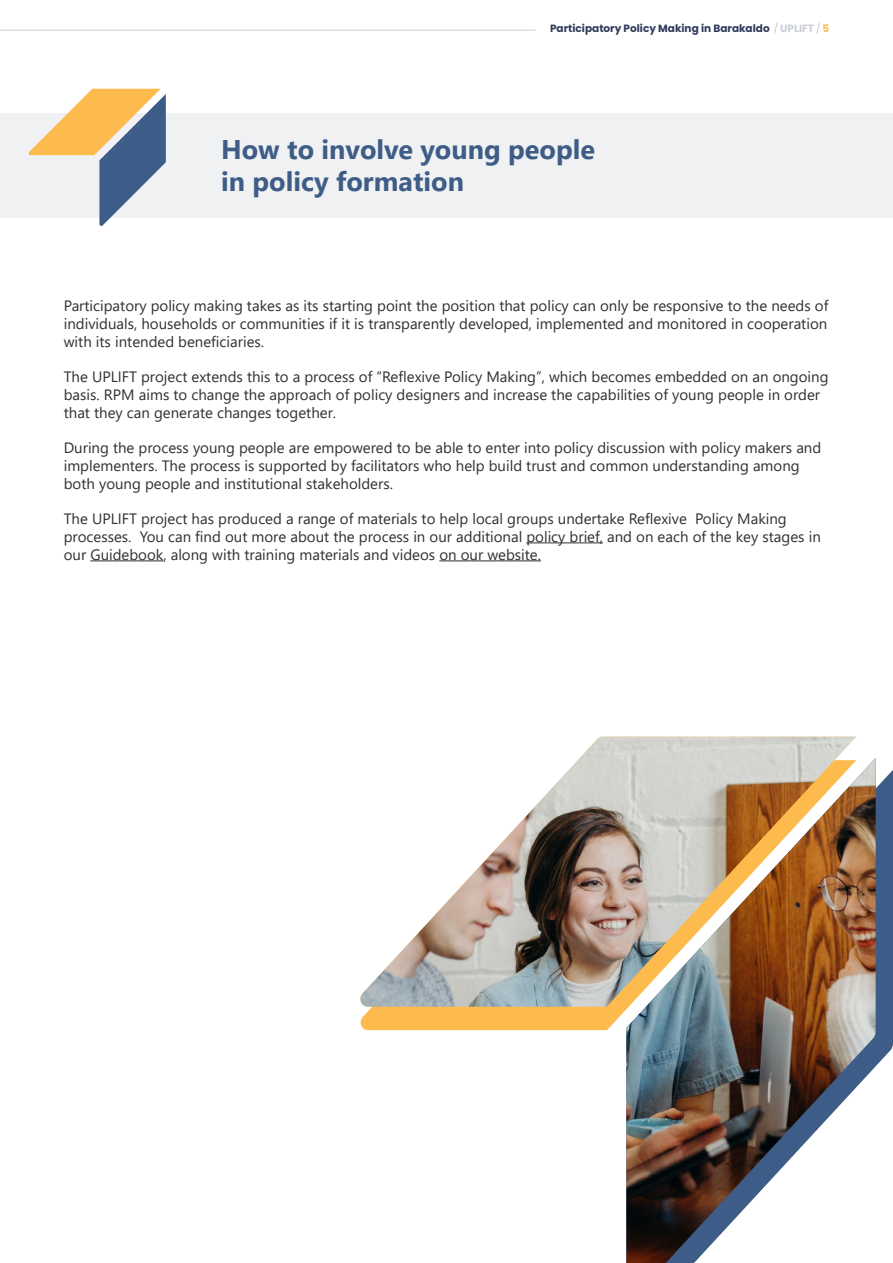
<style>
.page{position:relative;width:893px;height:1263px;background:#fff}
.page>*{position:absolute;margin:0;border:0;box-sizing:border-box;transform-origin:0 0}
.t1{font:700 27px/32.4px "Segoe UI";color:#3e5c86}
.t2{font:15px/18px "Segoe UI";color:#312f30}
.t3{font:700 10.5px "Poppins";color:#303a5b}
.s1{font-weight:100}
.s2{color:#cccfd8}
.s3{color:#f6c15e}
</style>
<div class="page">
<hr style="left:0;top:30px;width:536px;height:1px;background:#cccfd8">
<div style="left:360px;top:1007px;width:266px;height:23px;background:#fdba4d"></div>
<div style="left:876px;top:770px;width:17px;height:296px;background:#3d5c87"></div>
<img style="left:360px;top:737px;width:496px;height:270px">
<img style="left:626px;top:758px;width:250px;height:505px">
<hr style="left:526px;top:542px;width:77px;height:1px;background:#312f30">
<hr style="left:90px;top:560px;width:73px;height:1px;background:#312f30">
<hr style="left:439px;top:560px;width:102px;height:1px;background:#312f30">
<div style="left:0;top:113px;width:893px;height:104px;background:#f0f1f3"></div>
<svg style="left:28px;top:89px;width:138px;height:137px"></svg>
<p class="t3" style="left:550px;top:24px;width:281px">Participatory Policy Making in Barakaldo <span class="s1">/</span> <span class="s2">UPLIFT</span> <span class="s1">/</span> <span class="s3">5</span></p>
<h1 class="t1" style="left:221px;top:135px;width:375px">How to involve young people in policy formation</h1>
<p class="t2" style="left:64px;top:295px;width:766px;text-align:justify">Participatory policy making takes as its starting point the position that policy can only be responsive to the needs of individuals, households or communities if it is transparently developed, implemented and monitored in cooperation with its intended beneficiaries.</p>
<p class="t2" style="left:64px;top:366px;width:766px">The UPLIFT project extends this to a process of “Reflexive Policy Making”, which becomes embedded on an ongoing basis. RPM aims to change the approach of policy designers and increase the capabilities of young people in order that they can generate changes together.</p>
<p class="t2" style="left:64px;top:437px;width:759px">During the process young people are empowered to be able to enter into policy discussion with policy makers and implementers. The process is supported by facilitators who help build trust and common understanding among both young people and institutional stakeholders.</p>
<p class="t2" style="left:64px;top:508px;width:758px">The UPLIFT project has produced a range of materials to help local groups undertake Reflexive Policy Making processes. You can find out more about the process in our additional policy brief, and on each of the key stages in our Guidebook, along with training materials and videos on our website.</p>
</div>
